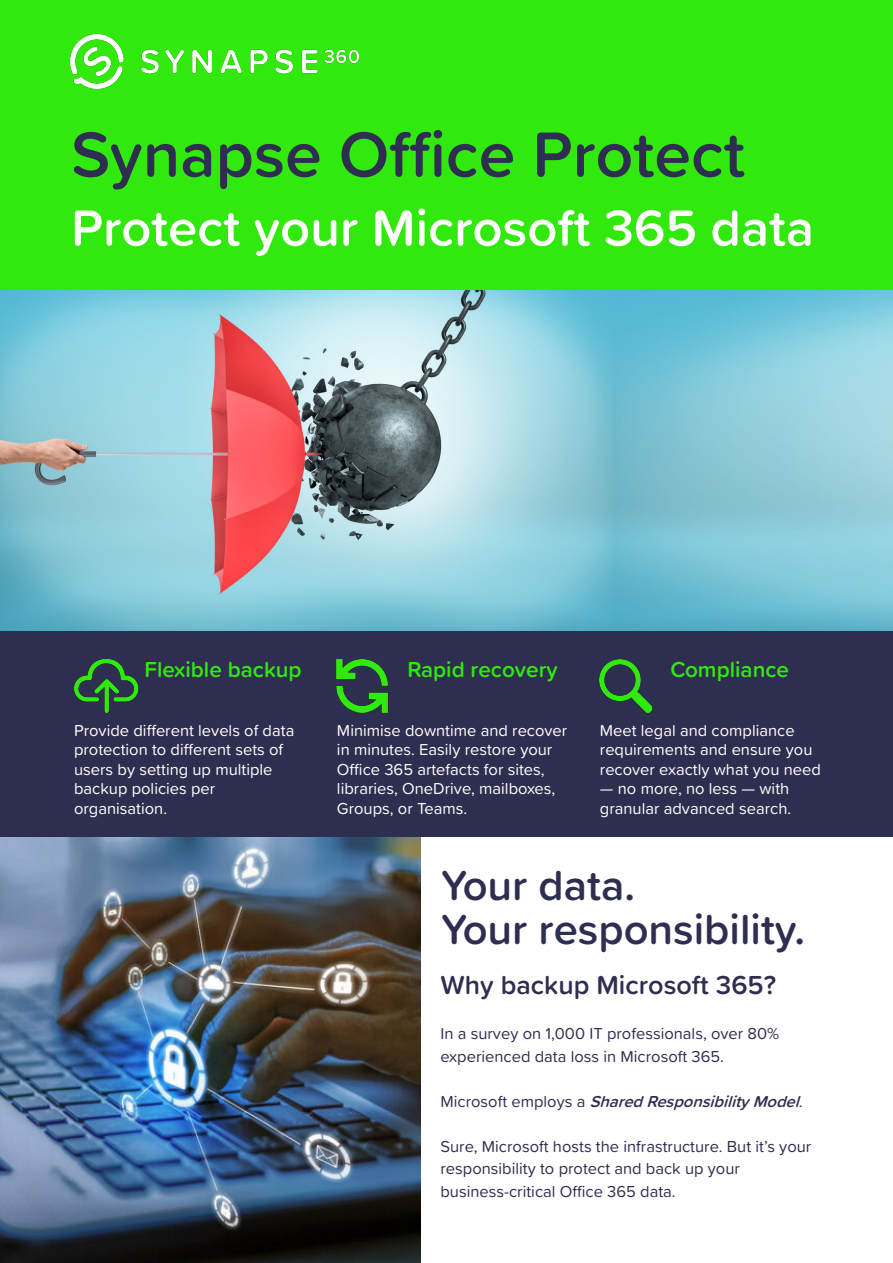
<style>
.page{position:relative;width:893px;height:1263px;background:#fff}
.page>*{position:absolute;margin:0;border:0;box-sizing:border-box;transform-origin:0 0}
.t1{font:600 66px "Proxima Soft";color:#2e2e51}
.t2{font:600 52.5px "Proxima Soft";color:#fff}
.t3{font:600 43.5px/43.5px "Proxima Soft";color:#2e2e51}
.t4{font:600 27px "Proxima Soft";color:#2e2e51}
.t5{font:600 22.5px "Proxima Soft";color:#32e90d}
.t6{font:16.5px/19.5px "Proxima Soft";color:#fff}
.t7{font:16.5px/22.5px "Proxima Soft";color:#2e2e51}
.t8{font:italic 600 16.5px "Proxima Soft";color:#2e2e51}
.s1{font-weight:400;font-style:normal}
</style>
<div class="page">
<img style="left:0;top:286px;width:893px;height:345px">
<img style="left:0;top:837px;width:421px;height:426px">
<div style="left:0;top:0;width:892px;height:289px;background:#32e90d"></div>
<div style="left:0;top:631px;width:893px;height:206px;background:#2e2e51"></div>
<img style="left:70px;top:35px;width:288px;height:53px">
<img style="left:74px;top:659px;width:65px;height:53px">
<img style="left:337px;top:659px;width:51px;height:53px">
<img style="left:600px;top:659px;width:53px;height:53px">
<h1 class="t1" style="left:71px;top:127px;width:675px">Synapse Office Protect</h1>
<h2 class="t2" style="left:71px;top:206px;width:744px">Protect your Microsoft 365 data</h2>
<h3 class="t5" style="left:145px;top:660px;width:159px">Flexible backup</h3>
<p class="t6" style="left:74px;top:722px;width:222px">Provide different levels of data protection to different sets of users by setting up multiple backup policies per organisation.</p>
<h3 class="t5" style="left:407px;top:660px;width:152px">Rapid recovery</h3>
<h3 class="t5" style="left:670px;top:660px;width:120px">Compliance</h3>
<p class="t6" style="left:337px;top:722px;width:232px">Minimise downtime and recover in minutes. Easily restore your<br>Office 365 artefacts for sites, libraries, OneDrive, mailboxes,<br>Groups, or Teams.</p>
<p class="t6" style="left:600px;top:722px;width:223px">Meet legal and compliance requirements and ensure you recover exactly what you need</p>
<p class="t6" style="left:600px;top:780px;width:193px">— no more, no less — with granular advanced search.</p>
<h3 class="t3" style="left:440px;top:866px;width:366px">Your data.<br>Your responsibility.</h3>
<h3 class="t4" style="left:440px;top:974px;width:337px">Why backup Microsoft 365?</h3>
<p class="t7" style="left:440px;top:1023px;width:340px">In a survey on 1,000 IT professionals, over 80% experienced data loss in Microsoft 365.</p>
<p class="t8" style="left:440px;top:1094px;width:364px"><span class="s1">M i c r o s o f t e m p l o y s a</span> Shared ResponsibilityModel<span class="s1">.</span></p>
<p class="t7" style="left:440px;top:1136px;width:372px">Sure, Microsoft hosts the infrastructure. But it’s your responsibility to protect and back up your business-critical Office 365 data.</p>
</div>
